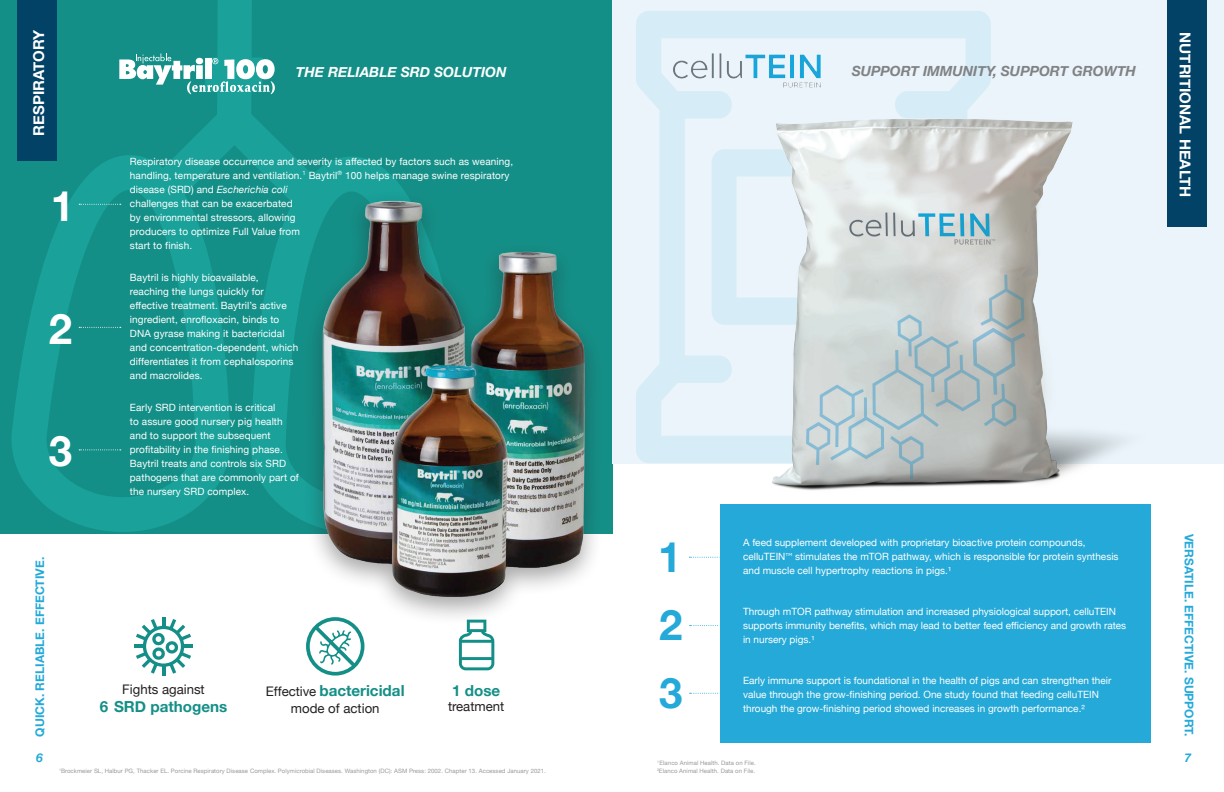
<style>
.page{position:relative;width:1224px;height:792px;background:#fff}
.page>*{position:absolute;margin:0;border:0;box-sizing:border-box;transform-origin:0 0}
.t1{font:700 41.9px "Helvetica Neue";color:#fff}
.t2{font:700 41.9px "Helvetica Neue";color:#24a9d8}
.t3{font:700 15.2px "Helvetica Neue";color:#148f87}
.Paragraph_1{font:700 15px "Helvetica Neue";color:#fff}
.t4{font:italic 700 14px "Helvetica Neue";color:#808285}
.t5{font:italic 700 14px "Helvetica Neue";color:#fff}
.t6{font:13.2px "Helvetica Neue";color:#231f20}
.t7{font:700 12px "Helvetica Neue";color:#24a9d8}
.t8{font:italic 700 12px "Helvetica Neue";color:#24a9d8}
.Numbered_List_Copy{font:10px/14px "Helvetica Neue";letter-spacing:.01em;color:#fff}
.t9{font:6px "Helvetica Neue";letter-spacing:.01em;color:#999}
.s1{font-style:italic}
.s2{font-weight:400;font-size:13.2px;color:#231f20}
.s3{font-family:"Gotham"}
</style>
<div class="page">
<div style="left:0;top:0;width:612px;height:534px;background:#148f87"></div>
<svg style="left:12px;top:0;width:391px;height:532px"></svg>
<div style="left:612px;top:0;width:612px;height:463px;background:#eaf4fa"></div>
<svg style="left:636px;top:11px;width:355px;height:452px"></svg>
<svg style="left:712px;top:149px;width:28px;height:176px"></svg>
<svg style="left:119px;top:53px;width:156px;height:41px"></svg>
<div style="left:303px;top:190px;width:302px;height:436px;background:#231f20;opacity:.4"></div>
<img style="left:301px;top:197px;width:287px;height:400px">
<svg style="left:459px;top:620px;width:35px;height:50px"></svg>
<svg style="left:134px;top:617px;width:59px;height:58px"></svg>
<div style="left:306px;top:617px;width:58px;height:59px;border:4px solid #148f87;border-radius:50%"></div>
<svg style="left:311px;top:622px;width:49px;height:50px"></svg>
<svg style="left:79px;top:204px;width:42px;height:1px"></svg>
<svg style="left:79px;top:327px;width:42px;height:1px"></svg>
<svg style="left:79px;top:449px;width:42px;height:1px"></svg>
<svg style="left:689px;top:557px;width:32px;height:1px"></svg>
<svg style="left:690px;top:625px;width:31px;height:1px"></svg>
<svg style="left:690px;top:693px;width:31px;height:1px"></svg>
<div style="left:721px;top:505px;width:430px;height:238px;background:#24a9d8"></div>
<img style="left:665px;top:50px;width:167px;height:46px">
<img style="left:740px;top:82px;width:406px;height:423px">
<div style="left:17px;top:0;width:40px;height:161px;background:#024266"></div>
<div style="left:1167px;top:0;width:40px;height:226px;background:#024266"></div>
<p class="Paragraph_1" style="left:27px;top:136px;width:107px;rotate:-90deg">RESPIRATORY</p>
<p class="Paragraph_1" style="left:1197px;top:32px;width:167px;rotate:90deg">NUTRITIONAL HEALTH</p>
<p class="t4" style="left:852px;top:60px;width:286px">SUPPORT IMMUNITY, SUPPORT GROWTH</p>
<p class="t5" style="left:296px;top:61px;width:212px">THE RELIABLE SRD SOLUTION</p>
<p class="Numbered_List_Copy" style="left:130px;top:155px;width:385px">Respiratory disease occurrence and severity is affected by factors such as weaning, handling, temperature and ventilation.<sup>1</sup> Baytril<sup>®</sup> 100 helps manage swine respiratory disease (SRD) and <span class="s1">Escherichia coli<br></span>challenges that can be exacerbated<br>by environmental stressors, allowing<br>producers to optimize Full Value from<br>start to finish.</p>
<p class="Numbered_List_Copy" style="left:130px;top:271px;width:170px">Baytril is highly bioavailable, reaching the lungs quickly for effective treatment. Baytril’s active ingredient, enrofloxacin, binds to DNA gyrase making it bactericidal and concentration-dependent, which differentiates it from cephalosporins and macrolides.</p>
<p class="Numbered_List_Copy" style="left:130px;top:401px;width:171px">Early SRD intervention is critical<br>to assure good nursery pig health and to support the subsequent profitability in the finishing phase.<br>Baytril treats and controls six SRD pathogens that are commonly part of the nursery SRD complex.</p>
<p class="t1" style="left:51px;top:173px;width:25px">1</p>
<p class="t1" style="left:49px;top:296px;width:25px">2</p>
<p class="t1" style="left:49px;top:419px;width:25px">3</p>
<p class="t7" style="left:31px;top:737px;width:181px;rotate:-90deg">QUICK. RELIABLE. EFFECTIVE.</p>
<p class="t6" style="left:122px;top:680px;width:84px">Fights against</p>
<p class="t3" style="left:100px;top:695px;width:129px">6 SRD pathogens</p>
<p class="t3" style="left:266px;top:678px;width:140px"><span class="s2">Effective</span> bactericidal</p>
<p class="t6" style="left:291px;top:699px;width:90px">mode of action</p>
<p class="t3" style="left:452px;top:678px;width:50px">1 dose</p>
<p class="t6" style="left:448px;top:697px;width:58px">treatment</p>
<p class="t2" style="left:658px;top:524px;width:25px">1</p>
<p class="t2" style="left:659px;top:592px;width:25px">2</p>
<p class="t2" style="left:659px;top:660px;width:25px">3</p>
<p class="Numbered_List_Copy" style="left:743px;top:536px;width:377px">A feed supplement developed with proprietary bioactive protein compounds, celluTEIN<span class="s3">™</span> stimulates the mTOR pathway, which is responsible for protein synthesis and muscle cell hypertrophy reactions in pigs.¹</p>
<p class="Numbered_List_Copy" style="left:743px;top:605px;width:385px">Through mTOR pathway stimulation and increased physiological support, celluTEIN supports immunity benefits, which may lead to better feed efficiency and growth rates in nursery pigs.¹</p>
<p class="Numbered_List_Copy" style="left:743px;top:674px;width:370px">Early immune support is foundational in the health of pigs and can strengthen their value through the grow-finishing period. One study found that feeding celluTEIN through the grow-finishing period showed increases in growth performance.²</p>
<p class="t7" style="left:1198px;top:534px;width:204px;rotate:90deg">VERSATILE. EFFECTIVE. SUPPORT.</p>
<p class="t8" style="left:36px;top:748px;width:8px">6</p>
<p class="t8" style="left:1185px;top:748px;width:8px">7</p>
<p class="t9" style="left:657px;top:759px;width:100px"><sup>1</sup> Elanco Animal Health. Data on File.</p>
<p class="t9" style="left:657px;top:767px;width:100px"><sup>2</sup>Elanco Animal Health. Data on File.</p>
<p class="t9" style="left:59px;top:767px;width:488px"><sup>1</sup>Brockmeier SL, Halbur PG, Thacker EL. Porcine Respiratory Disease Complex. Polymicrobial Diseases. Washington (DC): ASM Press: 2002. Chapter 13. Accessed January 2021.</p>
</div>
